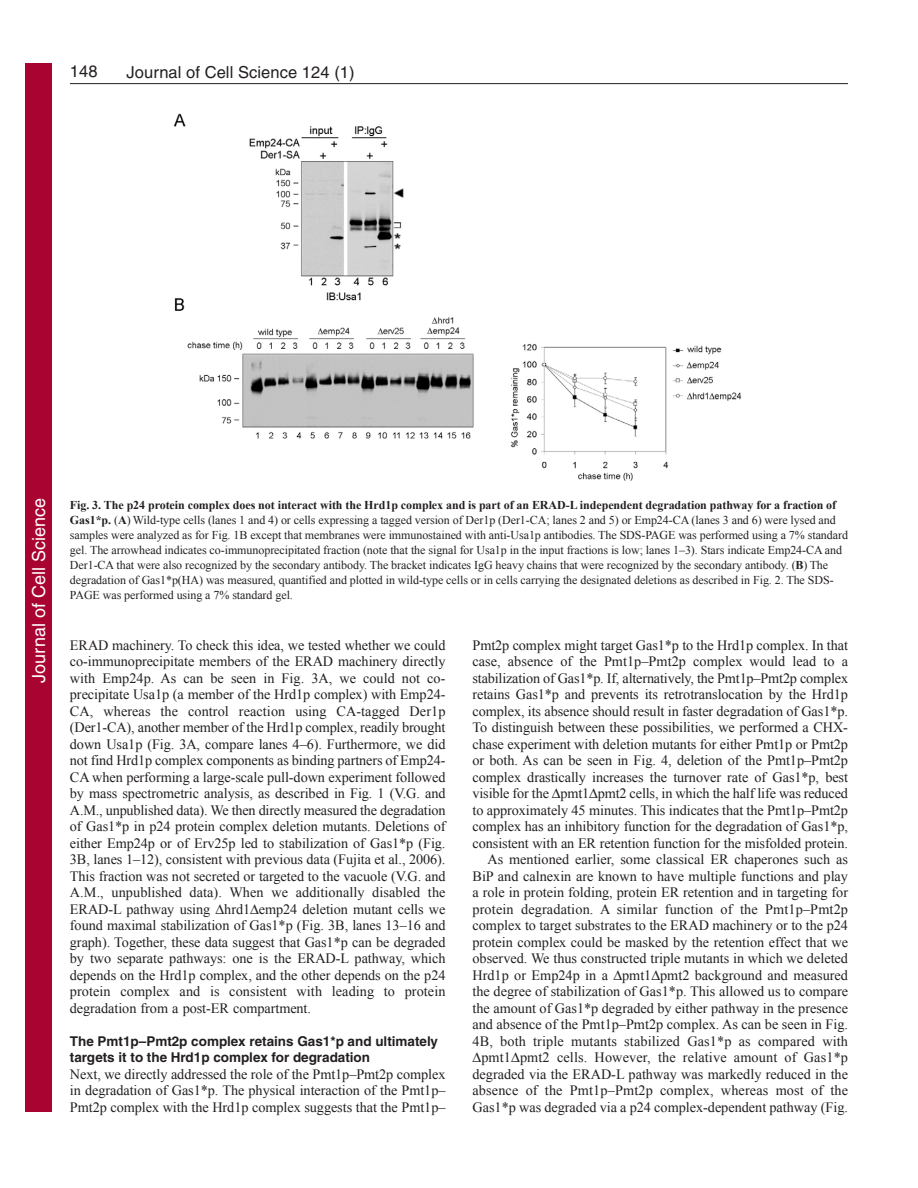
<style>
.page{position:relative;width:918px;height:1188px;background:#fff}
.page>*{position:absolute;margin:0;border:0;box-sizing:border-box;transform-origin:0 0}
.t1{font:18px "Helvetica";color:#fff}
.t2{font:16.5px "Helvetica";letter-spacing:.005em;color:#231f20}
.t3{font:14.25px/16.5px "Times New Roman";color:#231f20;text-align:justify}
.t4{font:700 13.5px/16.5px "Helvetica";color:#231f20}
.t5{font:12px/15px "Times New Roman";letter-spacing:-.005em;color:#231f20}
.s1{font-weight:700}
</style>
<div class="page">
<hr style="left:70px;top:83px;width:778px;height:1px;background:#231f20">
<img style="left:174px;top:113px;width:568px;height:368px">
<div style="left:26px;top:64px;width:26px;height:1048px;background:#a90332"></div>
<p class="t2" style="left:70px;top:65px;width:29px">148</p>
<p class="t2" style="left:127px;top:66px;width:230px">Journal of Cell Science 124 (1)</p>
<p class="t1" style="left:28px;top:683px;width:186px;rotate:-90deg">Journal of Cell Science</p>
<p class="t5" style="left:70px;top:497px;width:780px"><span class="s1">Fig. 3. The p24 protein complex does not interact with the Hrd1p complex and is part of an ERAD-L independent degradation pathway for a fraction of Gas1*p.</span> (<span class="s1">A</span>) Wild-type cells (lanes 1 and 4) or cells expressing a tagged version of Der1p (Der1-CA; lanes 2 and 5) or Emp24-CA (lanes 3 and 6) were lysed and samples were analyzed as for Fig. 1B except that membranes were immunostained with anti-Usa1p antibodies. The SDS-PAGE was performed using a 7% standard gel. The arrowhead indicates co-immunoprecipitated fraction (note that the signal for Usa1p in the input fractions is low; lanes 1–3). Stars indicate Emp24-CA and Der1-CA that were also recognized by the secondary antibody. The bracket indicates IgG heavy chains that were recognized by the secondary antibody. (<span class="s1">B</span>) The degradation of Gas1*p(HA) was measured, quantified and plotted in wild-type cells or in cells carrying the designated deletions as described in Fig. 2. The SDS-PAGE was performed using a 7% standard gel.</p>
<p class="t3" style="left:70px;top:636px;width:377px">ERAD machinery. To check this idea, we tested whether we could co-immunoprecipitate members of the ERAD machinery directly with Emp24p. As can be seen in Fig. 3A, we could not co&shy;precipitate Usa1p (a member of the Hrd1p complex) with Emp24- CA, whereas the control reaction using CA-tagged Der1p (Der1-CA), another member of the Hrd1p complex, readily brought down Usa1p (Fig. 3A, compare lanes 4–6). Furthermore, we did not find Hrd1p complex components as binding partners of Emp24- CA when performing a large-scale pull-down experiment followed by mass spectrometric analysis, as described in Fig. 1 (V.G. and A.M., unpublished data). We then directly measured the degradation of Gas1*p in p24 protein complex deletion mutants. Deletions of either Emp24p or of Erv25p led to stabilization of Gas1*p (Fig.<br>3B, lanes 1–12), consistent with previous data (Fujita et al., 2006).<br>This fraction was not secreted or targeted to the vacuole (V.G. and A.M., unpublished data). When we additionally disabled the ERAD-L pathway using hrd1 emp24 deletion mutant cells we found maximal stabilization of Gas1*p (Fig. 3B, lanes 13–16 and graph). Together, these data suggest that Gas1*p can be degraded by two separate pathways: one is the ERAD-L pathway, which depends on the Hrd1p complex, and the other depends on the p24 protein complex and is consistent with leading to protein degradation from a post-ER compartment.</p>
<p class="t4" style="left:70px;top:1034px;width:370px">The Pmt1p–Pmt2p complex retains Gas1*p and ultimately targets it to the Hrd1p complex for degradation</p>
<p class="t3" style="left:70px;top:1065px;width:377px">Next, we directly addressed the role of the Pmt1p–Pmt2p complex in degradation of Gas1*p. The physical interaction of the Pmt1p– Pmt2p complex with the Hrd1p complex suggests that the Pmt1p–</p>
<p class="t3" style="left:473px;top:636px;width:377px;text-align:right">Pmt2p complex might target Gas1*p to the Hrd1p complex. In that case, absence of the Pmt1p–Pmt2p complex would lead to a stabilization of Gas1*p. If, alternatively, the Pmt1p–Pmt2p complex retains Gas1*p and prevents its retrotranslocation by the Hrd1p complex, its absence should result in faster degradation of Gas1*p.<br>To distinguish between these possibilities, we performed a CHX&shy;chase experiment with deletion mutants for either Pmt1p or Pmt2p or both. As can be seen in Fig. 4, deletion of the Pmt1p–Pmt2p complex drastically increases the turnover rate of Gas1*p, best visible for the pmt1 pmt2 cells, in which the half life was reduced to approximately 45 minutes. This indicates that the Pmt1p–Pmt2p complex has an inhibitory function for the degradation of Gas1*p, consistent with an ER retention function for the misfolded protein.<br>As mentioned earlier, some classical ER chaperones such as BiP and calnexin are known to have multiple functions and play a role in protein folding, protein ER retention and in targeting for protein degradation. A similar function of the Pmt1p–Pmt2p complex to target substrates to the ERAD machinery or to the p24 protein complex could be masked by the retention effect that we observed. We thus constructed triple mutants in which we deleted Hrd1p or Emp24p in a pmt1 pmt2 background and measured the degree of stabilization of Gas1*p. This allowed us to compare the amount of Gas1*p degraded by either pathway in the presence and absence of the Pmt1p–Pmt2p complex. As can be seen in Fig.<br>4B, both triple mutants stabilized Gas1*p as compared with pmt1 pmt2 cells. However, the relative amount of Gas1*p degraded via the ERAD-L pathway was markedly reduced in the absence of the Pmt1p–Pmt2p complex, whereas most of the Gas1*p was degraded via a p24 complex-dependent pathway (Fig.</p>
</div>
